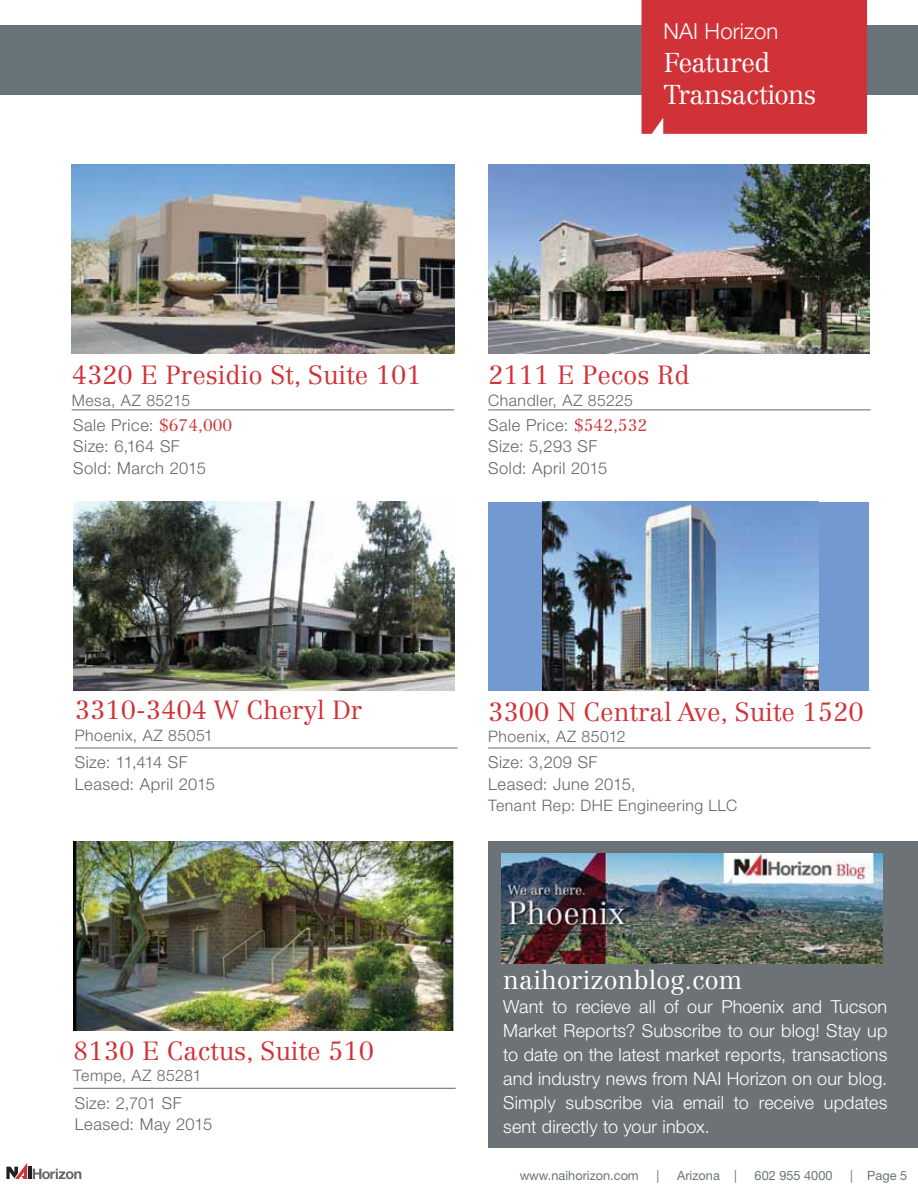
<style>
.page{position:relative;width:918px;height:1188px;background:#fff}
.page>*{position:absolute;margin:0;border:0;box-sizing:border-box;transform-origin:0 0}
.t1{font:300 26.85px/33px "Centennial LT Std";letter-spacing:-.025em;color:#fff}
.t2{font:300 25.8px "Centennial LT Std";color:#d13238}
.t3{font:300 25.8px "Centennial LT Std";color:#fff}
.t4{font:300 22.05px "Helvetica Neue LT Std";letter-spacing:.01em;color:#fff}
.t5{font:300 18px/24px "Helvetica Neue LT Std";letter-spacing:.01em;color:#fff;text-align:justify}
.t6{font:300 16.5px/21.6px "Helvetica Neue LT Std";letter-spacing:.03em;color:#64666a}
.t7{font:300 15.75px "Helvetica Neue LT Std";letter-spacing:.03em;color:#64666a}
.t8{font:12.75px "Helvetica Neue LT Std";color:#69737a}
.s1{font-family:"Centennial LT Std";color:#d13238}
.s2{font-size:15.75px}
</style>
<div class="page">
<hr style="left:28px;top:1167px;width:4px;height:12px;background:#231f20">
<svg style="left:6px;top:1163px;width:21px;height:16px"></svg>
<svg style="left:33px;top:1169px;width:48px;height:10px"></svg>
<div style="left:0;top:25px;width:918px;height:70px;background:#69737a"></div>
<div style="left:642px;top:0;width:225px;height:134px;background:#d13238"></div>
<img style="left:488px;top:164px;width:381px;height:189px">
<img style="left:72px;top:164px;width:382px;height:189px">
<hr style="left:488px;top:410px;width:383px;height:1px;background:#64666a">
<hr style="left:72px;top:410px;width:382px;height:1px;background:#64666a">
<img style="left:73px;top:502px;width:381px;height:189px">
<img style="left:73px;top:842px;width:381px;height:188px">
<hr style="left:75px;top:748px;width:382px;height:1px;background:#64666a">
<hr style="left:73px;top:1088px;width:383px;height:1px;background:#64666a">
<div style="left:488px;top:502px;width:381px;height:189px;background:#729ad1"></div>
<img style="left:542px;top:502px;width:276px;height:189px">
<hr style="left:488px;top:748px;width:383px;height:1px;background:#64666a">
<div style="left:488px;top:842px;width:430px;height:306px;background:#6d7276"></div>
<img style="left:502px;top:854px;width:381px;height:110px">
<p class="t4" style="left:663px;top:23px;width:116px">NAI Horizon</p>
<h1 class="t1" style="left:663px;top:47px;width:154px">Featured<br>Transactions</h1>
<h2 class="t2" style="left:72px;top:362px;width:352px">4320 E Presidio St, Suite 101</h2>
<p class="t7" style="left:72px;top:394px;width:120px">Mesa, AZ 85215</p>
<p class="t6" style="left:73px;top:416px;width:161px">Sale Price: <span class="s1">$674,000<br></span>Size: 6,164 SF<br>Sold: March 2015</p>
<p class="t6" style="left:488px;top:416px;width:161px">Sale Price: <span class="s1">$542,532<br></span>Size: 5,293 SF<br>Sold: April 2015</p>
<h2 class="t2" style="left:488px;top:362px;width:203px">2111 E Pecos Rd</h2>
<p class="t7" style="left:488px;top:394px;width:146px">Chandler, AZ 85225</p>
<h2 class="t2" style="left:75px;top:697px;width:289px">3310-3404 W Cheryl Dr</h2>
<p class="t7" style="left:75px;top:730px;width:140px">Phoenix, AZ 85051</p>
<p class="t6" style="left:75px;top:754px;width:142px">Size: 11,414 SF<br>Leased: April 2015</p>
<h2 class="t2" style="left:73px;top:1038px;width:302px">8130 E Cactus, Suite 510</h2>
<p class="t7" style="left:73px;top:1070px;width:130px">Tempe, AZ 85281</p>
<p class="t6" style="left:75px;top:1094px;width:139px">Size: 2,701 SF<br>Leased: May 2015</p>
<h2 class="t2" style="left:488px;top:699px;width:377px">3300 N Central Ave, Suite 1520</h2>
<p class="t7" style="left:488px;top:731px;width:139px">Phoenix, AZ 85012</p>
<p class="t6" style="left:488px;top:754px;width:149px">Size: 3,209 SF<br>Leased: June 2015<span class="s2">,</span></p>
<p class="t7" style="left:488px;top:800px;width:251px">Tenant Rep: DHE Engineering LLC</p>
<h2 class="t3" style="left:503px;top:967px;width:241px">naihorizonblog.com</h2>
<p class="t5" style="left:503px;top:997px;width:386px">Want to recieve all of our Phoenix and Tucson Market Reports? Subscribe to our blog! Stay up to date on the latest market reports, transactions and industry news from NAI Horizon on our blog.<br>Simply subscribe via email to receive updates sent directly to your inbox.</p>
<p class="t8" style="left:520px;top:1171px;width:121px">www.naihorizon.com</p>
<p class="t8" style="left:657px;top:1171px;width:4px">|</p>
<p class="t8" style="left:677px;top:1171px;width:61px">Arizona |</p>
<p class="t8" style="left:755px;top:1171px;width:79px">602 955 4000</p>
<p class="t8" style="left:850px;top:1171px;width:58px">| Page 5</p>
</div>
